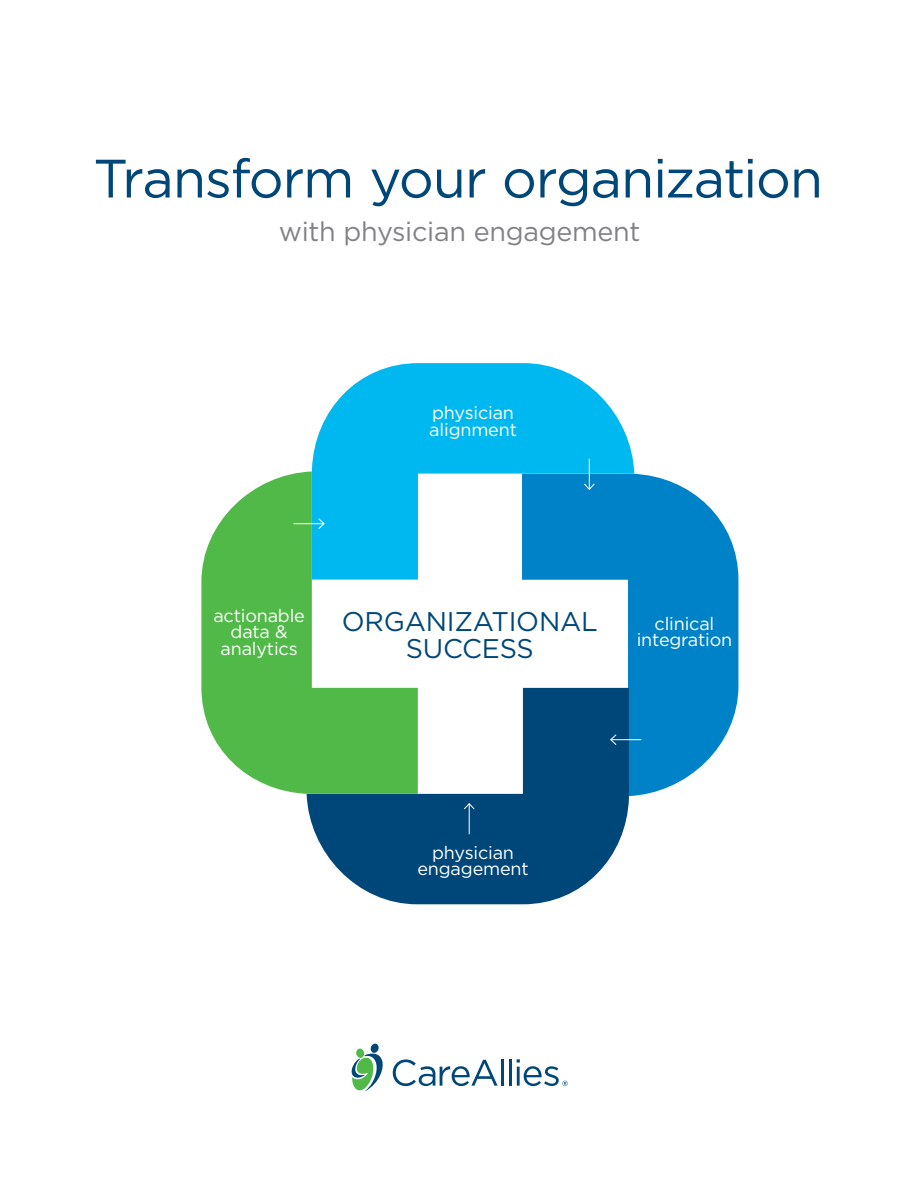
<style>
.page{position:relative;width:918px;height:1188px;background:#fff}
.page>*{position:absolute;margin:0;border:0;box-sizing:border-box;transform-origin:0 0}
.Headline_bold_40_40{font:54px "Gotham";letter-spacing:-.025em;color:#004779}
.Subheadline_book_18{font:27px "Gotham";letter-spacing:-.01em;color:#808285}
.Subheadline_book_18-2{font:27px/27px "Gotham";letter-spacing:-.01em;color:#004779;text-align:center}
.small_white_copy{font:18px/16.4px "Gotham";letter-spacing:-.01em;color:#fff;text-align:center}
</style>
<div class="page">
<svg style="left:312px;top:363px;width:322px;height:111px;background:#26c2f2"></svg>
<svg style="left:522px;top:474px;width:216px;height:322px;fill:#0082c8"></svg>
<svg style="left:307px;top:688px;width:322px;height:216px;fill:#004779"></svg>
<svg style="left:201px;top:471px;width:217px;height:323px;fill:#51b948"></svg>
<svg style="left:351px;top:1043px;width:32px;height:49px"></svg>
<svg style="left:393px;top:1059px;width:105px;height:27px"></svg>
<hr style="left:501px;top:1059px;width:3px;height:27px;background:#004779">
<hr style="left:509px;top:1059px;width:3px;height:27px;background:#004779">
<svg style="left:517px;top:1059px;width:51px;height:27px"></svg>
<hr style="left:293px;top:523px;width:31px;height:1px;background:#fff">
<svg style="left:317px;top:517px;width:8px;height:13px"></svg>
<hr style="left:589px;top:459px;width:1px;height:30px;background:#fff">
<svg style="left:583px;top:483px;width:13px;height:8px"></svg>
<hr style="left:611px;top:739px;width:30px;height:1px;background:#fff">
<svg style="left:609px;top:733px;width:8px;height:13px"></svg>
<hr style="left:469px;top:804px;width:1px;height:30px;background:#fff">
<svg style="left:463px;top:802px;width:12px;height:8px"></svg>
<p class="Headline_bold_40_40" style="left:93px;top:144px;width:731px">Transform your organization</p>
<p class="Subheadline_book_18" style="left:279px;top:214px;width:363px">with physician engagement</p>
<p class="small_white_copy" style="left:429px;top:404px;width:89px;text-align:left">physician alignment</p>
<p class="small_white_copy" style="left:213px;top:607px;width:93px">actionable data &amp; analytics</p>
<p class="Subheadline_book_18-2" style="left:342px;top:608px;width:257px">ORGANIZATIONAL<br>SUCCESS</p>
<p class="small_white_copy" style="left:637px;top:615px;width:97px">clinical integration</p>
<p class="small_white_copy" style="left:418px;top:844px;width:113px">physician engagement</p>
</div>
